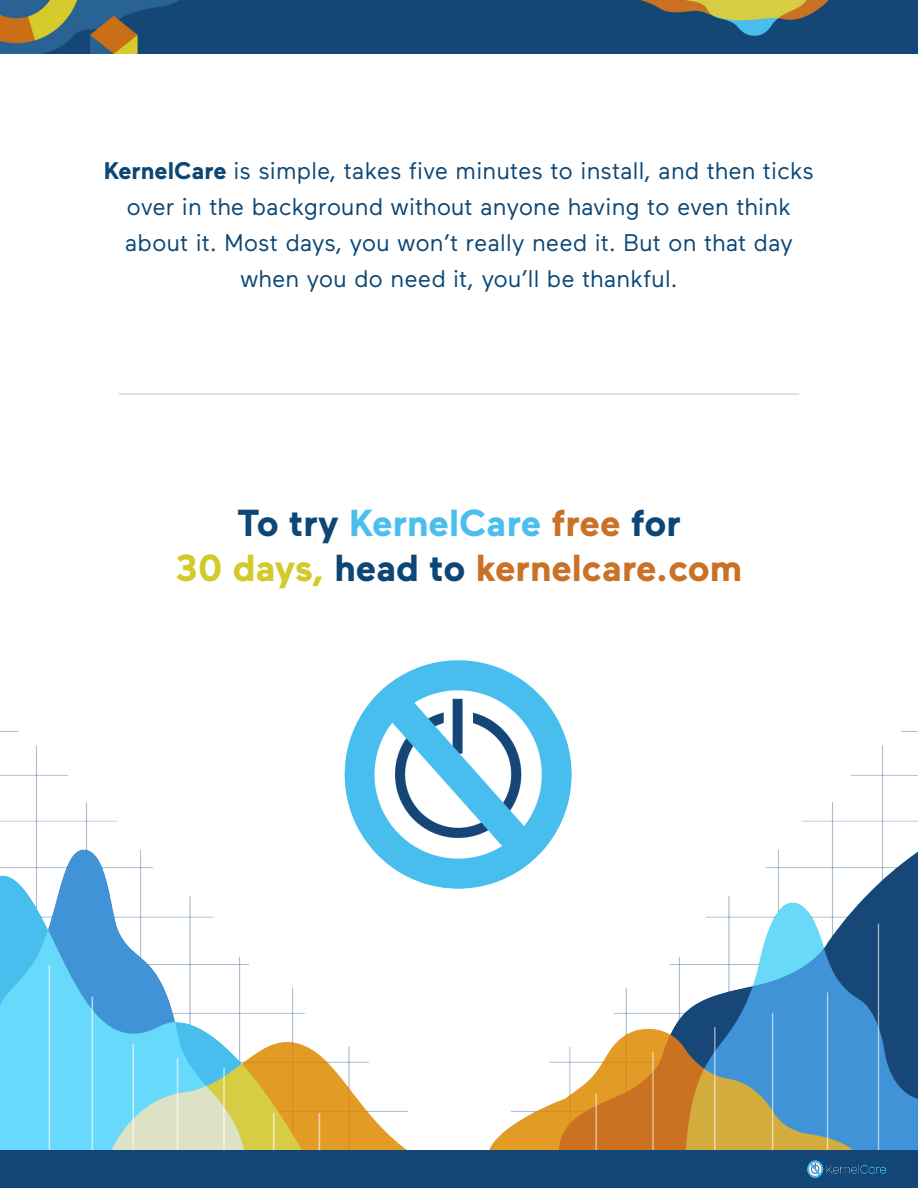
<style>
.page{position:relative;width:918px;height:1188px;background:#fff}
.page>*{position:absolute;margin:0;border:0;box-sizing:border-box;transform-origin:0 0}
.t1{font:700 37.5px "Maax";color:#ca7128}
.t2{font:700 37.5px "Maax";color:#4abfee}
.t3{font:24px/36px "Maax";color:#0c4775;text-align:center}
.s1{font-weight:700}
.s2{color:#0e4776}
.s3{color:#ca7128}
.s4{color:#d1ca28}
</style>
<div class="page">
<img style="left:0;top:731px;width:918px;height:419px">
<img style="left:0;top:0;width:918px;height:54px">
<div style="left:0;top:1150px;width:918px;height:38px;background:#114675"></div>
<img style="left:808px;top:1161px;width:78px;height:16px">
<img style="left:338px;top:660px;width:242px;height:233px">
<hr style="left:119px;top:393px;width:680px;height:2px;background:#0e4776">
<p class="t3" style="left:104px;top:153px;width:712px"><span class="s1">KernelCare</span> is simple, takes five minutes to install, and then ticks over in the background without anyone having to even think about it. Most days, you won’t really need it. But on that day when you do need it, you’ll be thankful.</p>
<p class="t2" style="left:237px;top:502px;width:445px"><span class="s2">To try</span> KernelCare <span class="s3">free</span> <span class="s2">for</span></p>
<p class="t1" style="left:176px;top:547px;width:568px"><span class="s4">30 days,</span> <span class="s2">head to</span> kernelcare.com</p>
</div>
